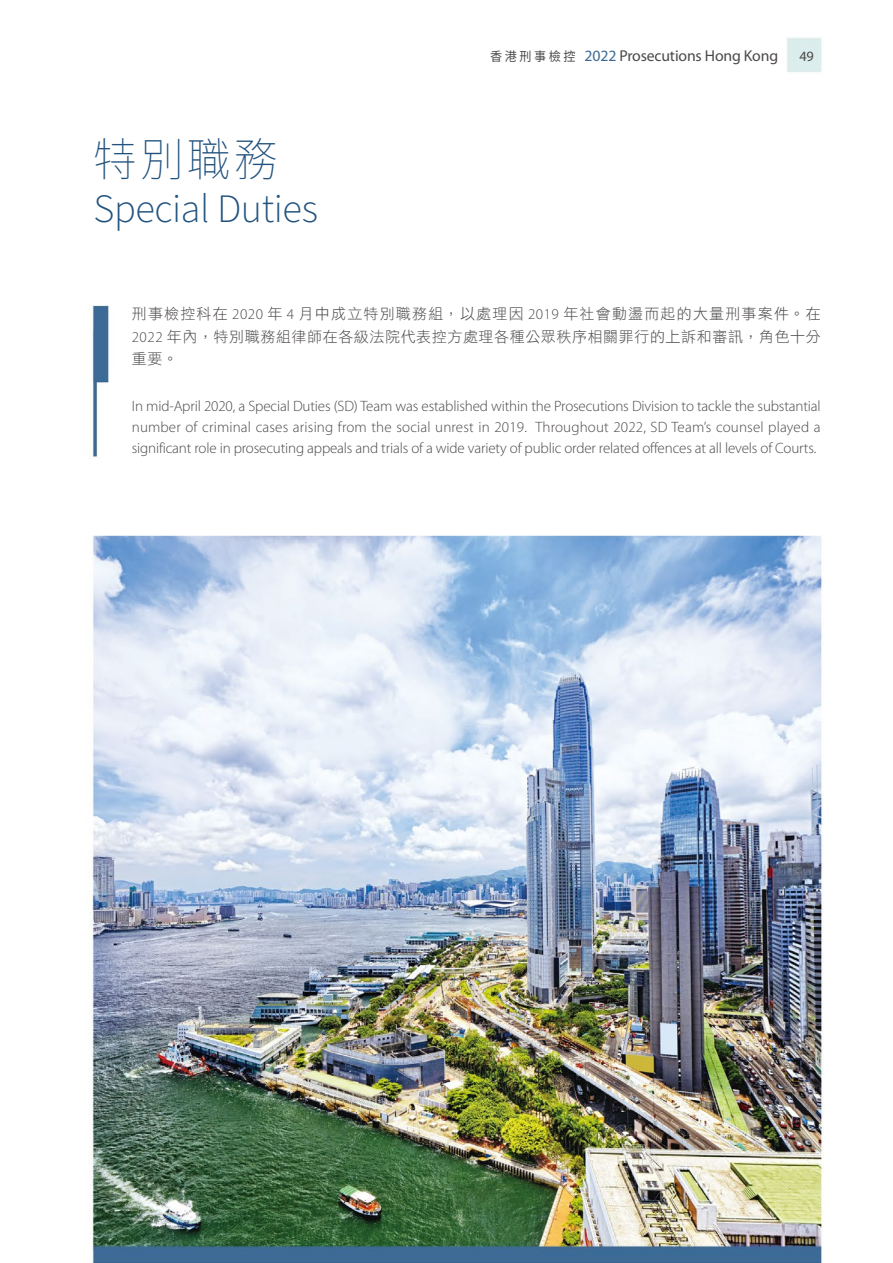
<style>
.page{position:relative;width:893px;height:1263px;background:#fff}
.page>*{position:absolute;margin:0;border:0;box-sizing:border-box;transform-origin:0 0}
.t1{font:100 45.6px "Noto Sans TC";color:#22537e;scale:.95 1}
.t2{font:300 40.35px "Source Sans Pro";letter-spacing:-.01em;color:#22537e}
.t3{font:15.75px "Myriad Pro";letter-spacing:-.01em;color:#4c4948}
.t4{font:300 15px/21px "Myriad Pro";letter-spacing:-.01em;color:#4c4948;text-align:justify}
.t5{font:15px/22.5px "DF Li Hei HK W3";letter-spacing:.04em;color:#4c4948;text-align:justify}
.t6{font:14.25px "Myriad Pro";color:#4c4948}
.s1{font-family:"Noto Sans TC";font-size:12.75px}
.s2{color:#3b6b96}
.s3{font-family:"Myriad Pro";font-weight:300}
</style>
<div class="page">
<img style="left:89px;top:37px;width:735px;height:1226px">
<h2 class="t1" style="left:94px;top:134px;width:195px">特別職務</h2>
<h2 class="t2" style="left:94px;top:182px;width:226px">Special Duties</h2>
<p class="t3" style="left:490px;top:47px;width:290px"><span class="s1">香港刑事檢控</span> <span class="s2">2022</span> Prosecutions Hong Kong</p>
<p class="t6" style="left:799px;top:48px;width:16px">49</p>
<p class="t5" style="left:132px;top:302px;width:691px">刑事檢控科在 <span class="s3">2020</span> 年 <span class="s3">4</span> 月中成立特別職務組，以處理因 <span class="s3">2019</span> 年社會動盪而起的大量刑事案件。在<span class="s3">2022</span> 年內，特別職務組律師在各級法院代表控方處理各種公眾秩序相關罪行的上訴和審訊，角色十分重要。</p>
<p class="t4" style="left:132px;top:396px;width:690px">In mid-April 2020, a Special Duties (SD) Team was established within the Prosecutions Division to tackle the substantial number of criminal cases arising from the social unrest in 2019. Throughout 2022, SD Team’s counsel played a significant role in prosecuting appeals and trials of a wide variety of public order related offences at all levels of Courts.</p>
</div>
